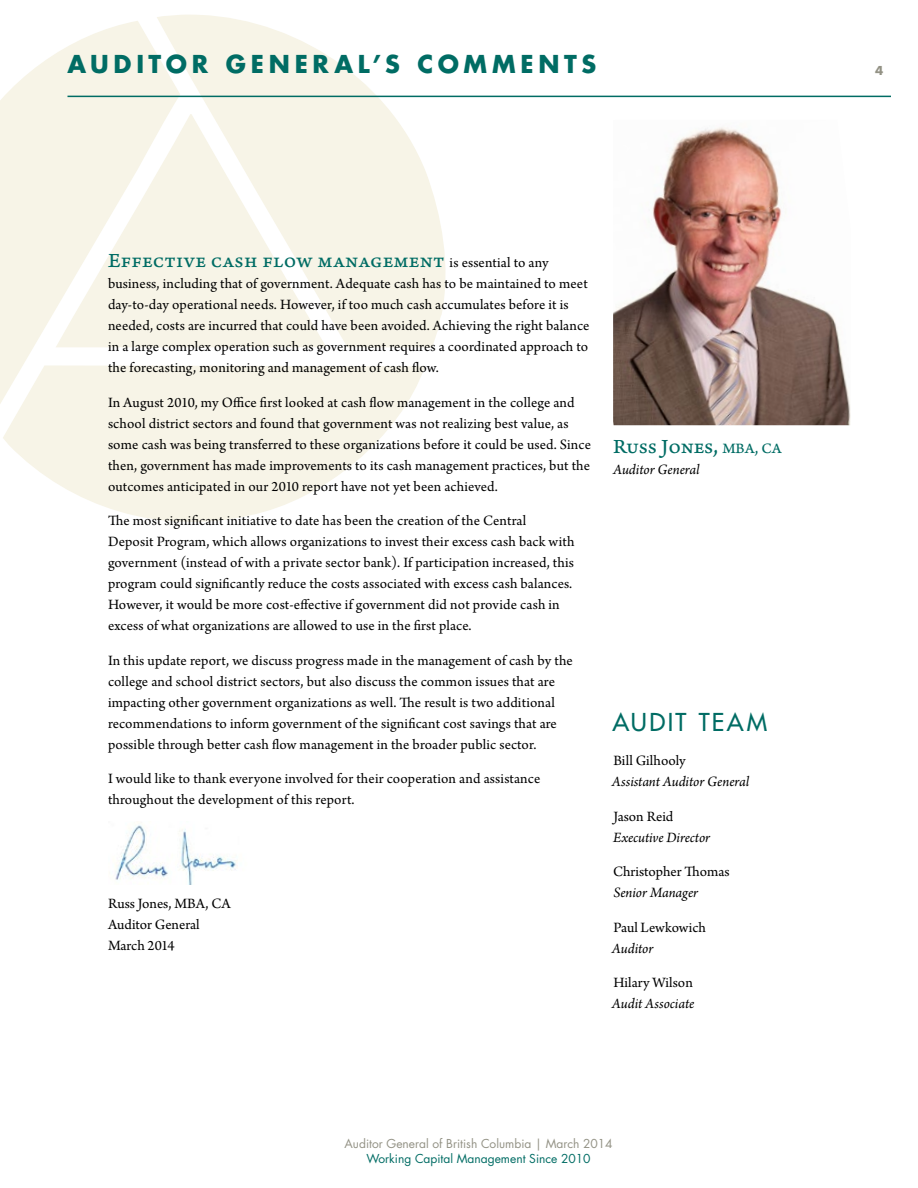
<style>
.page{position:relative;width:918px;height:1188px;background:#fff}
.page>*{position:absolute;margin:0;border:0;box-sizing:border-box;transform-origin:0 0}
.t1{font:700 24px "Futura";letter-spacing:.2em;color:#006c64}
.t2{font:24px "Futura";letter-spacing:.105em;color:#006c64}
.t3{font:21px "Arno Pro Caption";letter-spacing:.01em;color:#006c64}
.t4{font:21px "Arno Pro Caption";letter-spacing:-.01em;color:#006c64}
.t5{font:15px/21px "Arno Pro";letter-spacing:.01em;color:#000}
.t6{font:italic 15px "Arno Pro";letter-spacing:-.005em;color:#000}
.t7{font:12px "Futura";color:#939285}
.t8{font:12px "Futura";color:#006c64}
.t9{font:700 12px "Futura";color:#939285}
.s1{font-family:"Arno Pro";font-size:15px;color:#000}
.s2{font-size:15px}
</style>
<div class="page">
<svg style="left:157px;top:15px;width:294px;height:332px;fill:#f7f4e7"></svg>
<svg style="left:0;top:21px;width:180px;height:383px;fill:#f7f4e7"></svg>
<svg style="left:56px;top:114px;width:271px;height:233px;background:#f8f5ea"></svg>
<svg style="left:3px;top:365px;width:422px;height:157px;fill:#f7f4e7"></svg>
<img style="left:613px;top:127px;width:238px;height:298px">
<img style="left:115px;top:825px;width:122px;height:60px">
<hr style="left:68px;top:96px;width:823px;height:1px;background:#006c64">
<h1 class="t1" style="left:67px;top:48px;width:530px">AUDITOR GENERAL’S COMMENTS</h1>
<p class="t9" style="left:875px;top:62px;width:10px">4</p>
<h2 class="t3" style="left:108px;top:249px;width:442px">Effective cash flow management <span class="s1">is essential to any</span></h2>
<p class="t5" style="left:108px;top:274px;width:483px">business, including that of government. Adequate cash has to be maintained to meet day-to-day operational needs. However, if too much cash accumulates before it is needed, costs are incurred that could have been avoided. Achieving the right balance in a large complex operation such as government requires a coordinated approach to the forecasting, monitoring and management of cash flow.</p>
<p class="t5" style="left:108px;top:393px;width:485px">In August 2010, my Office first looked at cash flow management in the college and school district sectors and found that government was not realizing best value, as some cash was being transferred to these organizations before it could be used. Since then, government has made improvements to its cash management practices, but the outcomes anticipated in our 2010 report have not yet been achieved.</p>
<p class="t5" style="left:108px;top:511px;width:468px">The most significant initiative to date has been the creation of the Central Deposit Program, which allows organizations to invest their excess cash back with government (instead of with a private sector bank). If participation increased, this program could significantly reduce the costs associated with excess cash balances.<br>However, it would be more cost-effective if government did not provide cash in excess of what organizations are allowed to use in the first place.</p>
<p class="t5" style="left:108px;top:651px;width:466px">In this update report, we discuss progress made in the management of cash by the college and school district sectors, but also discuss the common issues that are impacting other government organizations as well. The result is two additional recommendations to inform government of the significant cost savings that are possible through better cash flow management in the broader public sector.</p>
<p class="t5" style="left:108px;top:769px;width:434px">I would like to thank everyone involved for their cooperation and assistance throughout the development of this report.</p>
<p class="t5" style="left:108px;top:894px;width:124px">Russ Jones, MBA, CA<br>Auditor General<br>March 2014</p>
<h2 class="t4" style="left:613px;top:435px;width:170px">Russ Jones, <span class="s2">MBA, CA</span></h2>
<p class="t6" style="left:613px;top:461px;width:88px">Auditor General</p>
<h1 class="t2" style="left:613px;top:707px;width:156px">AUDIT TEAM</h1>
<p class="t5" style="left:613px;top:751px;width:74px">Bill Gilhooly</p>
<p class="t6" style="left:612px;top:773px;width:139px">Assistant Auditor General</p>
<p class="t5" style="left:613px;top:806px;width:61px">Jason Reid</p>
<p class="t6" style="left:613px;top:829px;width:99px">Executive Director</p>
<p class="t5" style="left:613px;top:862px;width:118px">Christopher Thomas</p>
<p class="t6" style="left:613px;top:884px;width:86px">Senior Manager</p>
<p class="t5" style="left:613px;top:917px;width:94px">Paul Lewkowich</p>
<p class="t6" style="left:612px;top:940px;width:43px">Auditor</p>
<p class="t5" style="left:614px;top:973px;width:81px">Hilary Wilson</p>
<p class="t6" style="left:612px;top:995px;width:84px">Audit Associate</p>
<p class="t7" style="left:345px;top:1136px;width:270px">Auditor General of British Columbia | March 2014</p>
<p class="t8" style="left:367px;top:1151px;width:226px">Working Capital Management Since 2010</p>
</div>
